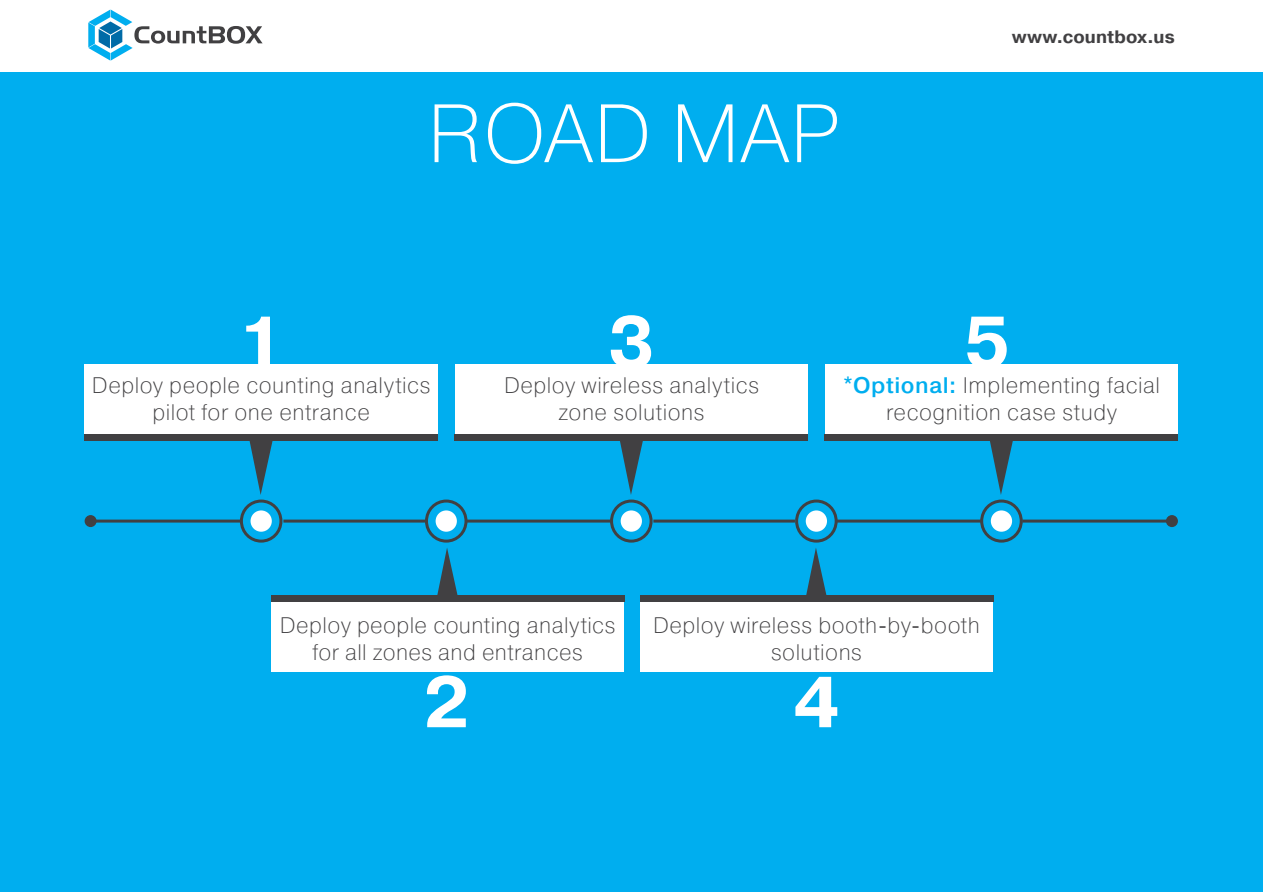
<style>
.page{position:relative;width:1263px;height:893px;background:#fff}
.page>*{position:absolute;margin:0;border:0;box-sizing:border-box;transform-origin:0 0}
.t1{font:82.5px "Pragmatica Light C";color:#fff}
.t2{font:700 72px "Pragmatica C";color:#fff}
.t3{font:22.5px/27px "Pragmatica Light C";letter-spacing:.02em;color:#414042;text-align:center}
.t4{font:700 18px "Pragmatica C";letter-spacing:.005em;color:#414042}
.s1{font-weight:700;color:#00aeef}
</style>
<div class="page">
<svg style="left:88px;top:10px;width:175px;height:51px"></svg>
<div style="left:0;top:72px;width:1263px;height:820px;background:#00aeef"></div>
<hr style="left:283px;top:520px;width:142px;height:3px;background:#414042">
<hr style="left:466px;top:520px;width:146px;height:3px;background:#414042">
<hr style="left:835px;top:520px;width:146px;height:3px;background:#414042">
<hr style="left:653px;top:520px;width:142px;height:3px;background:#414042">
<div style="left:251px;top:510px;width:21px;height:22px;background:#fff;border-radius:50%"></div>
<div style="left:240px;top:500px;width:42px;height:43px;border:3px solid #414042;border-radius:50%"></div>
<svg style="left:249px;top:441px;width:24px;height:54px"></svg>
<hr style="left:91px;top:520px;width:149px;height:3px;background:#414042">
<div style="left:85px;top:515px;width:12px;height:12px;background:#414042;border-radius:50%"></div>
<div style="left:85px;top:365px;width:353px;height:76px;background:#fff"></div>
<div style="left:991px;top:510px;width:21px;height:22px;background:#fff;border-radius:50%"></div>
<div style="left:980px;top:500px;width:43px;height:43px;border:3px solid #414042;border-radius:50%"></div>
<hr style="left:1022px;top:520px;width:150px;height:3px;background:#414042">
<div style="left:1166px;top:515px;width:12px;height:12px;background:#414042;border-radius:50%"></div>
<svg style="left:990px;top:441px;width:23px;height:54px"></svg>
<div style="left:825px;top:365px;width:353px;height:76px;background:#fff"></div>
<div style="left:436px;top:510px;width:21px;height:22px;background:#fff;border-radius:50%"></div>
<div style="left:425px;top:500px;width:42px;height:43px;border:3px solid #414042;border-radius:50%"></div>
<div style="left:621px;top:510px;width:21px;height:22px;background:#fff;border-radius:50%"></div>
<div style="left:610px;top:500px;width:43px;height:43px;border:3px solid #414042;border-radius:50%"></div>
<div style="left:806px;top:510px;width:21px;height:22px;background:#fff;border-radius:50%"></div>
<div style="left:795px;top:500px;width:43px;height:43px;border:3px solid #414042;border-radius:50%"></div>
<svg style="left:620px;top:441px;width:23px;height:54px"></svg>
<div style="left:455px;top:365px;width:353px;height:76px;background:#fff"></div>
<svg style="left:437px;top:548px;width:21px;height:47px"></svg>
<div style="left:271px;top:595px;width:353px;height:76px;background:#fff"></div>
<svg style="left:806px;top:548px;width:21px;height:47px"></svg>
<div style="left:640px;top:595px;width:353px;height:76px;background:#fff"></div>
<div style="left:85px;top:435px;width:353px;height:6px;background:#414042"></div>
<div style="left:454px;top:435px;width:354px;height:6px;background:#414042"></div>
<div style="left:271px;top:595px;width:354px;height:6px;background:#414042"></div>
<div style="left:640px;top:595px;width:354px;height:6px;background:#414042"></div>
<div style="left:824px;top:435px;width:354px;height:6px;background:#414042"></div>
<h2 class="t2" style="left:237px;top:302px;width:49px">1</h2>
<h1 class="t1" style="left:427px;top:88px;width:415px">road map</h1>
<h2 class="t2" style="left:608px;top:302px;width:48px">3</h2>
<p class="t4" style="left:1012px;top:26px;width:164px">www.countbox.us</p>
<h2 class="t2" style="left:964px;top:302px;width:48px">5</h2>
<p class="t3" style="left:92px;top:372px;width:340px">Deploy people counting analytics pilot for one entrance</p>
<p class="t3" style="left:843px;top:372px;width:319px"><span class="s1">*Optional:</span> I mplementing facial recognition case study</p>
<p class="t3" style="left:504px;top:372px;width:256px">Deploy wireless analytics zone solutions</p>
<p class="t3" style="left:280px;top:612px;width:337px">Deploy people counting analytics for all zones and entrances</p>
<p class="t3" style="left:653px;top:612px;width:328px">Deploy wireless booth-by-booth solutions</p>
<h2 class="t2" style="left:423px;top:662px;width:48px">2</h2>
<h2 class="t2" style="left:793px;top:662px;width:48px">4</h2>
</div>
